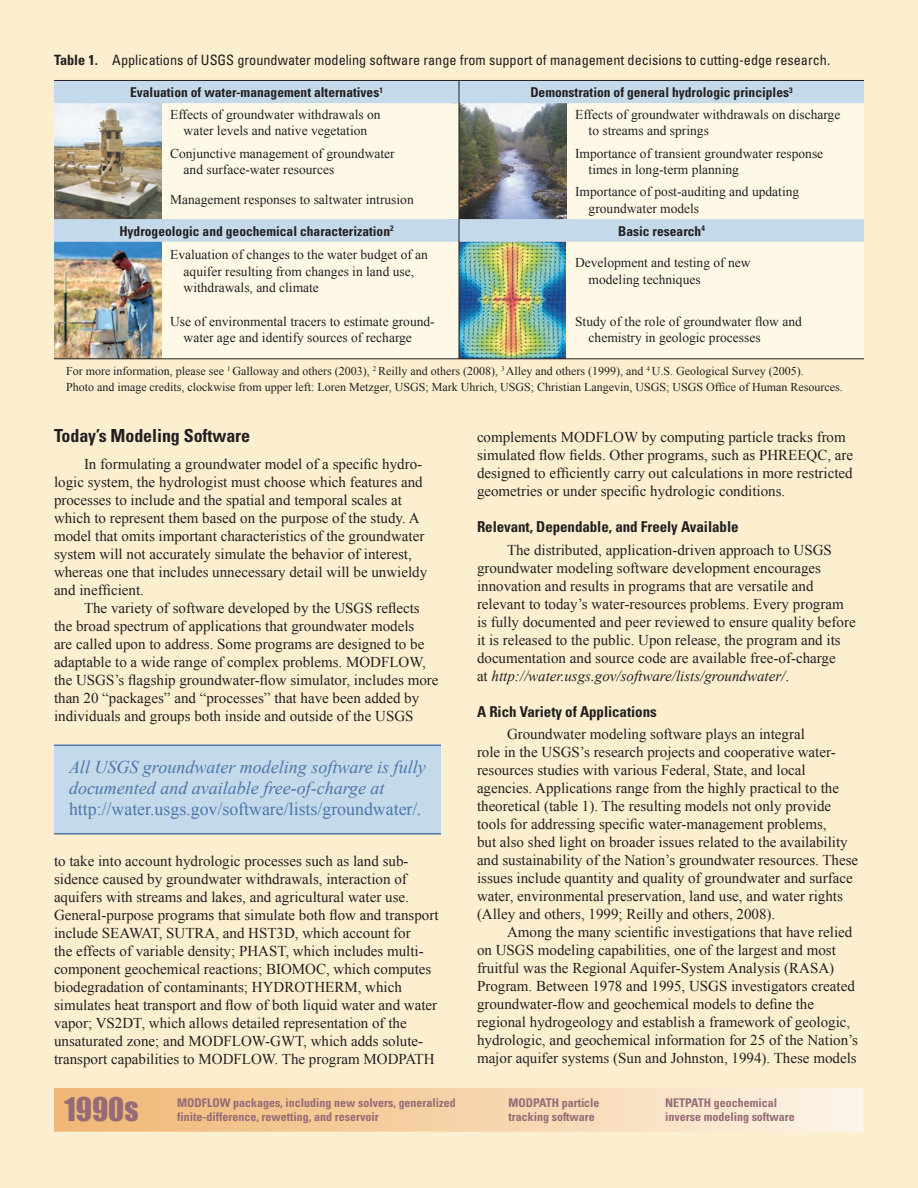
<style>
.page{position:relative;width:918px;height:1188px;background:#fbefd0}
.page>*{position:absolute;margin:0;border:0;box-sizing:border-box;transform-origin:0 0}
.t1{font:30px "Impact";color:#956b76}
.Quotation{font:italic 18px/21px "Times New Roman";color:#4d76ab}
.Heading_1{font:700 condensed 18px "Univers";letter-spacing:-.005em;color:#231f20}
.Body_Text{font:15px/18px "Times New Roman";color:#231f20}
.Heading_2{font:700 condensed 15px "Univers";letter-spacing:-.005em;color:#231f20}
.TableTitle{font:condensed 14.25px "Univers";color:#231f20}
.TableCellBody{font:13.5px/16.5px "Times New Roman";color:#231f20}
.TableCellHeading{font:700 condensed 13.5px "Univers";color:#231f20}
.TableFootnote{font:12px "Times New Roman";color:#231f20}
.t2{font:700 condensed 12px/13.5px "Univers";color:#956b76}
.s1{font-weight:700}
.s2{font-style:normal}
.s3{font-style:italic}
</style>
<div class="page">
<img style="left:54px;top:242px;width:108px;height:116px">
<svg style="left:54px;top:1088px;width:810px;height:44px"></svg>
<div style="left:54px;top:745px;width:387px;height:89px;background:#c4d9ea"></div>
<hr style="left:54px;top:744px;width:387px;height:2px;background:#4d76ab">
<hr style="left:54px;top:833px;width:387px;height:1px;background:#4d76ab">
<svg style="left:54px;top:81px;width:810px;height:161px;background:#bbc6cb"></svg>
<svg style="left:162px;top:103px;width:702px;height:256px;background:#e6e7d9"></svg>
<hr style="left:459px;top:242px;width:1px;height:58px;background:#231f20">
<hr style="left:459px;top:300px;width:1px;height:59px;background:#231f20">
<hr style="left:459px;top:103px;width:1px;height:39px;background:#231f20">
<hr style="left:459px;top:142px;width:1px;height:38px;background:#231f20">
<svg style="left:459px;top:81px;width:1px;height:22px"></svg>
<hr style="left:459px;top:180px;width:1px;height:39px;background:#231f20">
<svg style="left:459px;top:219px;width:1px;height:23px"></svg>
<hr style="left:54px;top:80px;width:108px;height:1px;background:#231f20">
<hr style="left:162px;top:80px;width:297px;height:1px;background:#231f20">
<hr style="left:459px;top:80px;width:108px;height:1px;background:#231f20">
<hr style="left:567px;top:80px;width:297px;height:1px;background:#231f20">
<hr style="left:54px;top:359px;width:108px;height:1px;background:#231f20">
<hr style="left:162px;top:359px;width:297px;height:1px;background:#231f20">
<hr style="left:459px;top:359px;width:108px;height:1px;background:#231f20">
<hr style="left:567px;top:359px;width:297px;height:1px;background:#231f20">
<p class="TableTitle" style="left:54px;top:51px;width:778px"><span class="s1">Table 1.</span> Applications of USGS groundwater modeling software range from support of management decisions to cutting-edge research.</p>
<p class="TableCellHeading" style="left:130px;top:84px;width:254px">Evaluation of water-management alternatives<sup>1</sup></p>
<p class="TableCellHeading" style="left:530px;top:84px;width:264px">Demonstration of general hydrologic principles<sup>3</sup></p>
<p class="TableCellBody" style="left:170px;top:106px;width:212px;text-align:center">Effects of groundwater withdrawals on water levels and native vegetation</p>
<p class="TableCellBody" style="left:589px;top:106px;width:253px;text-indent:-14px">Effects of groundwater withdrawals on discharge to streams and springs</p>
<p class="TableCellBody" style="left:184px;top:145px;width:213px;text-indent:-14px">Conjunctive management of groundwater and surface-water resources</p>
<p class="TableCellBody" style="left:589px;top:145px;width:236px;text-indent:-14px">Importance of transient groundwater response times in long-term planning</p>
<p class="TableCellBody" style="left:170px;top:191px;width:245px">Management responses to saltwater intrusion</p>
<p class="TableCellBody" style="left:589px;top:183px;width:212px;text-indent:-14px">Importance of post-auditing and updating groundwater models</p>
<p class="TableCellHeading" style="left:119px;top:223px;width:276px">Hydrogeologic and geochemical characterization<sup>2</sup></p>
<p class="TableCellHeading" style="left:618px;top:223px;width:88px">Basic research<sup>4</sup></p>
<p class="TableCellBody" style="left:184px;top:246px;width:246px;text-indent:-14px">Evaluation of changes to the water budget of an aquifer resulting from changes in land use, withdrawals, and climate</p>
<p class="TableCellBody" style="left:589px;top:255px;width:163px;text-indent:-14px">Development and testing of new modeling techniques</p>
<p class="TableCellBody" style="left:184px;top:313px;width:252px;text-indent:-14px">Use of environmental tracers to estimate ground&shy;water age and identify sources of recharge</p>
<p class="TableCellBody" style="left:589px;top:313px;width:215px;text-indent:-14px">Study of the role of groundwater flow and chemistry in geologic processes</p>
<p class="TableFootnote" style="left:66px;top:363px;width:739px">For more information, please see <sup>1</sup> Galloway and others (2003), <sup>2</sup> Reilly and others (2008), <sup>3</sup> Alley and others (1999), and <sup>4</sup> U.S. Geological Survey (2005).</p>
<p class="TableFootnote" style="left:66px;top:379px;width:778px">Photo and image credits, clockwise from upper left: Loren Metzger, USGS; Mark Uhrich, USGS; Christian Langevin, USGS; USGS Office of Human Resources.</p>
<p class="Heading_1" style="left:54px;top:424px;width:198px">Today’s Modeling Software</p>
<p class="Body_Text" style="left:54px;top:454px;width:375px;text-indent:30px">In formulating a groundwater model of a specific hydro&shy;logic system, the hydrologist must choose which features and processes to include and the spatial and temporal scales at which to represent them based on the purpose of the study. A model that omits important characteristics of the groundwater system will not accurately simulate the behavior of interest, whereas one that includes unnecessary detail will be unwieldy and inefficient.</p>
<p class="Body_Text" style="left:54px;top:598px;width:386px;text-indent:30px">The variety of software developed by the USGS reflects the broad spectrum of applications that groundwater models<br>are called upon to address. Some programs are designed to be adaptable to a wide range of complex problems. MODFLOW, the USGS’s flagship groundwater-flow simulator, includes more than 20 “packages” and “processes” that have been added by individuals and groups both inside and outside of the USGS</p>
<p class="Quotation" style="left:69px;top:756px;width:358px">All USGS groundwater modeling software is fully documented and available free-of-charge at <span class="s2">http://water.usgs.gov/software/lists/groundwater/</span>.</p>
<p class="Body_Text" style="left:54px;top:851px;width:386px">to take into account hydrologic processes such as land sub&shy;sidence caused by groundwater withdrawals, interaction of aquifers with streams and lakes, and agricultural water use.<br>General-purpose programs that simulate both flow and transport include SEAWAT, SUTRA, and HST3D, which account for<br>the effects of variable density; PHAST, which includes multi&shy;component geochemical reactions; BIOMOC, which computes biodegradation of contaminants; HYDROTHERM, which simulates heat transport and flow of both liquid water and water vapor; VS2DT, which allows detailed representation of the unsaturated zone; and MODFLOW-GWT, which adds solute&shy;transport capabilities to MODFLOW. The program MODPATH</p>
<p class="Body_Text" style="left:477px;top:428px;width:378px">complements MODFLOW by computing particle tracks from simulated flow fields. Other programs, such as PHREEQC, are designed to efficiently carry out calculations in more restricted geometries or under specific hydrologic conditions.</p>
<p class="Heading_2" style="left:477px;top:518px;width:263px">Relevant, Dependable, and Freely Available</p>
<p class="Body_Text" style="left:477px;top:541px;width:380px;text-indent:30px">The distributed, application-driven approach to USGS groundwater modeling software development encourages innovation and results in programs that are versatile and relevant to today’s water-resources problems. Every program is fully documented and peer reviewed to ensure quality before it is released to the public. Upon release, the program and its documentation and source code are available free-of-charge<br>at <span class="s3">http://water.usgs.gov/software/lists/groundwater/</span>.</p>
<p class="Heading_2" style="left:477px;top:702px;width:181px">A Rich Variety of Applications</p>
<p class="Body_Text" style="left:477px;top:725px;width:383px;text-indent:30px">Groundwater modeling software plays an integral<br>role in the USGS’s research projects and cooperative water&shy;resources studies with various Federal, State, and local agencies. Applications range from the highly practical to the theoretical (table 1). The resulting models not only provide tools for addressing specific water-management problems,<br>but also shed light on broader issues related to the availability and sustainability of the Nation’s groundwater resources. These issues include quantity and quality of groundwater and surface water, environmental preservation, land use, and water rights (Alley and others, 1999; Reilly and others, 2008).</p>
<p class="Body_Text" style="left:477px;top:923px;width:383px;text-indent:30px">Among the many scientific investigations that have relied on USGS modeling capabilities, one of the largest and most fruitful was the Regional Aquifer-System Analysis (RASA)<br>Program. Between 1978 and 1995, USGS investigators created groundwater-flow and geochemical models to define the regional hydrogeology and establish a framework of geologic, hydrologic, and geochemical information for 25 of the Nation’s major aquifer systems (Sun and Johnston, 1994). These models</p>
<p class="t1" style="left:64px;top:1086px;width:75px">1990s</p>
<p class="t2" style="left:177px;top:1096px;width:280px">MODFLOW packages, including new solvers, generalized finite-difference, rewetting, and reservoir</p>
<p class="t2" style="left:665px;top:1096px;width:131px">NETPATH geochemical inverse modeling software</p>
<p class="t2" style="left:508px;top:1096px;width:93px">MODPATH particle tracking software</p>
</div>
